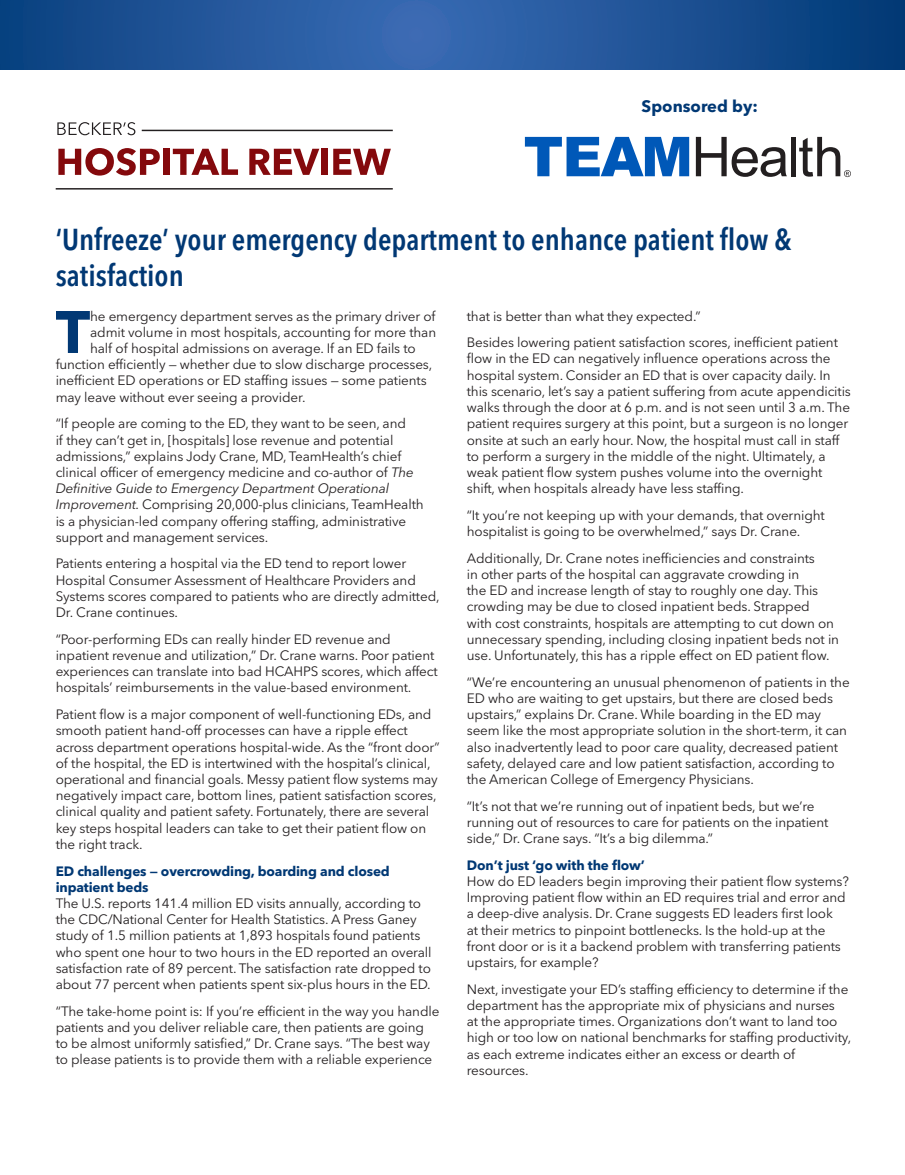
<style>
.page{position:relative;width:905px;height:1175px;background:#fff}
.page>*{position:absolute;margin:0;border:0;box-sizing:border-box;transform-origin:0 0}
.Avenir_body{font:700 59.25px "Avenir Next LT Pro";color:#013874}
.Avenir_headline{font:600 condensed 30px/36px "Avenir Next LT Pro";color:#013874}
.subhead{font:700 16.5px "Avenir Next LT Pro";color:#013874}
.Body{font:13.5px/16.2px "Avenir Next LT Pro";letter-spacing:-.01em;color:#231f20}
.Avenir_body-2{font:13.5px "Avenir Next LT Pro";letter-spacing:-.01em;color:#231f20}
.s1{font-style:italic}
.s2{font-weight:700;color:#013874}
</style>
<div class="page">
<svg style="left:525px;top:137px;width:164px;height:39px"></svg>
<svg style="left:695px;top:137px;width:91px;height:40px"></svg>
<div style="left:791px;top:137px;width:5px;height:39px;background:#231f20"></div>
<svg style="left:799px;top:137px;width:51px;height:40px"></svg>
<svg style="left:0;top:0;width:904px;height:69px;background:#1f5397"></svg>
<svg style="left:57px;top:122px;width:78px;height:13px"></svg>
<svg style="left:58px;top:148px;width:102px;height:28px"></svg>
<div style="left:164px;top:149px;width:6px;height:26px;background:#84090c"></div>
<svg style="left:173px;top:149px;width:65px;height:26px"></svg>
<svg style="left:249px;top:149px;width:70px;height:26px"></svg>
<div style="left:321px;top:149px;width:7px;height:26px;background:#84090c"></div>
<svg style="left:333px;top:149px;width:58px;height:26px"></svg>
<hr style="left:56px;top:188px;width:337px;height:1px;background:#231f20">
<hr style="left:142px;top:130px;width:251px;height:1px;background:#231f20">
<p class="subhead" style="left:641px;top:96px;width:118px">Sponsored by:</p>
<p class="Avenir_headline" style="left:56px;top:221px;width:737px">‘Unfreeze’ your emergency department to enhance patient flow &amp; satisfaction</p>
<p class="Avenir_body" style="left:56px;top:296px;width:36px">T</p>
<p class="Avenir_body-2" style="left:90px;top:308px;width:347px">he emergency department serves as the primary driver of</p>
<p class="Avenir_body-2" style="left:90px;top:324px;width:347px">admit volume in most hospitals, accounting for more than</p>
<p class="Avenir_body-2" style="left:90px;top:340px;width:327px">half of hospital admissions on average. If an ED fails to</p>
<p class="Avenir_body-2" style="left:56px;top:356px;width:378px">function efficiently — whether due to slow discharge processes,</p>
<p class="Avenir_body-2" style="left:56px;top:372px;width:372px">inefficient ED operations or ED staffing issues — some patients</p>
<p class="Avenir_body-2" style="left:56px;top:389px;width:251px">may leave without ever seeing a provider.</p>
<p class="Body" style="left:56px;top:415px;width:369px">“If people are coming to the ED, they want to be seen, and<br>if they can’t get in, [hospitals] lose revenue and potential admissions,” explains Jody Crane, MD, TeamHealth’s chief clinical officer of emergency medicine and co-author of <span class="s1">The Definitive Guide to Emergency Department Operational Improvement.</span> Comprising 20,000-plus clinicians, TeamHealth is a physician-led company offering staffing, administrative support and management services.</p>
<p class="Body" style="left:56px;top:555px;width:385px">Patients entering a hospital via the ED tend to report lower Hospital Consumer Assessment of Healthcare Providers and Systems scores compared to patients who are directly admitted, Dr. Crane continues.</p>
<p class="Body" style="left:56px;top:631px;width:383px">“Poor-performing EDs can really hinder ED revenue and inpatient revenue and utilization,” Dr. Crane warns. Poor patient experiences can translate into bad HCAHPS scores, which affect hospitals’ reimbursements in the value-based environment.</p>
<p class="Body" style="left:56px;top:706px;width:385px">Patient flow is a major component of well-functioning EDs, and smooth patient hand-off processes can have a ripple effect across department operations hospital-wide. As the “front door” of the hospital, the ED is intertwined with the hospital’s clinical, operational and financial goals. Messy patient flow systems may negatively impact care, bottom lines, patient satisfaction scores, clinical quality and patient safety. Fortunately, there are several key steps hospital leaders can take to get their patient flow on the right track.</p>
<p class="Body" style="left:56px;top:862px;width:377px"><span class="s2">ED challenges — overcrowding, boarding and closed inpatient beds<br></span>The U.S. reports 141.4 million ED visits annually, according to the CDC/National Center for Health Statistics. A Press Ganey study of 1.5 million patients at 1,893 hospitals found patients who spent one hour to two hours in the ED reported an overall satisfaction rate of 89 percent. The satisfaction rate dropped to about 77 percent when patients spent six-plus hours in the ED.</p>
<p class="Body" style="left:56px;top:1002px;width:385px">“The take-home point is: If you’re efficient in the way you handle patients and you deliver reliable care, then patients are going to be almost uniformly satisfied,” Dr. Crane says. “The best way to please patients is to provide them with a reliable experience</p>
<p class="Body" style="left:467px;top:308px;width:235px">that is better than what they expected.”</p>
<p class="Body" style="left:467px;top:334px;width:385px">Besides lowering patient satisfaction scores, inefficient patient flow in the ED can negatively influence operations across the hospital system. Consider an ED that is over capacity daily. In this scenario, let’s say a patient suffering from acute appendicitis walks through the door at 6 p.m. and is not seen until 3 a.m. The patient requires surgery at this point, but a surgeon is no longer onsite at such an early hour. Now, the hospital must call in staff to perform a surgery in the middle of the night. Ultimately, a weak patient flow system pushes volume into the overnight shift, when hospitals already have less staffing.</p>
<p class="Body" style="left:467px;top:507px;width:359px">“It you’re not keeping up with your demands, that overnight hospitalist is going to be overwhelmed,” says Dr. Crane.</p>
<p class="Body" style="left:467px;top:550px;width:374px">Additionally, Dr. Crane notes inefficiencies and constraints<br>in other parts of the hospital can aggravate crowding in<br>the ED and increase length of stay to roughly one day. This crowding may be due to closed inpatient beds. Strapped<br>with cost constraints, hospitals are attempting to cut down on unnecessary spending, including closing inpatient beds not in use. Unfortunately, this has a ripple effect on ED patient flow.</p>
<p class="Body" style="left:467px;top:674px;width:384px">“We’re encountering an unusual phenomenon of patients in the ED who are waiting to get upstairs, but there are closed beds upstairs,” explains Dr. Crane. While boarding in the ED may seem like the most appropriate solution in the short-term, it can also inadvertently lead to poor care quality, decreased patient safety, delayed care and low patient satisfaction, according to the American College of Emergency Physicians.</p>
<p class="Body" style="left:467px;top:797px;width:363px">“It’s not that we’re running out of inpatient beds, but we’re running out of resources to care for patients on the inpatient side,” Dr. Crane says. “It’s a big dilemma.”</p>
<p class="Body" style="left:467px;top:857px;width:383px"><span class="s2">Don’t just ‘go with the flow’<br></span>How do ED leaders begin improving their patient flow systems?<br>Improving patient flow within an ED requires trial and error and a deep-dive analysis. Dr. Crane suggests ED leaders first look<br>at their metrics to pinpoint bottlenecks. Is the hold-up at the front door or is it a backend problem with transferring patients upstairs, for example?</p>
<p class="Body" style="left:467px;top:980px;width:386px">Next, investigate your ED’s staffing efficiency to determine if the department has the appropriate mix of physicians and nurses<br>at the appropriate times. Organizations don’t want to land too high or too low on national benchmarks for staffing productivity, as each extreme indicates either an excess or dearth of resources.</p>
</div>
